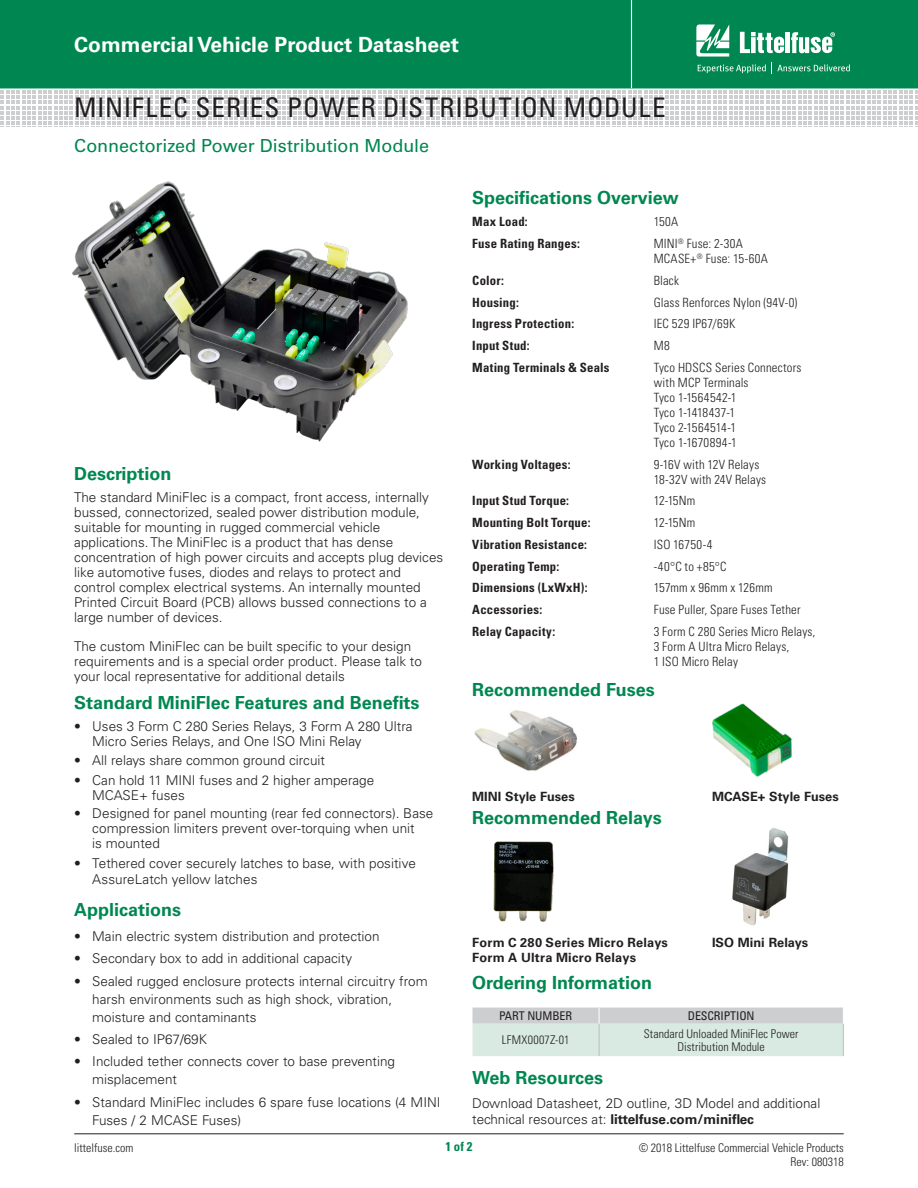
<style>
.page{position:relative;width:918px;height:1188px;background:#fff}
.page>*{position:absolute;margin:0;border:0;box-sizing:border-box;transform-origin:0 0}
.Head_Large{font:condensed 27px "Univers LT Std";letter-spacing:.03em;color:#231f20}
.t1{font:700 21px "Univers LT Std";color:#fff}
.Green_Subheads{font:700 18px "Univers LT Std";color:#008751}
.Head{font:18px "Univers LT Std";letter-spacing:-.005em;color:#008751}
.Body_text{font:300 13.5px/15px "Univers LT Std";color:#231f20}
.Specifications{font:300 condensed 12.75px/15px "Univers LT Std";letter-spacing:.015em;color:#231f20}
.Specifications-2{font:700 condensed 12.75px "Univers LT Std";letter-spacing:.015em;color:#231f20}
.Specifications-3{font:700 12.75px "Univers LT Std";letter-spacing:.02em;color:#231f20}
.Footnotes__7_21_2010{font:700 12.75px "Univers LT Std";color:#231f20}
.t2{font:700 condensed 12.75px "Univers LT Std";color:#008751}
.Chart_Body{font:300 condensed 12px/13.5px "Univers LT Std";color:#231f20;text-align:right}
.Chart_Body-2{font:condensed 12px "Univers LT Std";letter-spacing:-.01em;color:#231f20}
.Chart_Body-3{font:300 condensed 12px "Univers LT Std";letter-spacing:.025em;color:#231f20}
.s1{font-weight:700}
</style>
<div class="page">
<div style="left:0;top:0;width:918px;height:88px;background:#008751"></div>
<hr style="left:631px;top:0;width:1px;height:88px;background:#fff">
<hr style="left:74px;top:1134px;width:770px;height:1px;background:#231f20">
<svg style="left:1px;top:91px;width:917px;height:36px"></svg>
<svg style="left:696px;top:24px;width:33px;height:33px"></svg>
<hr style="left:786px;top:32px;width:4px;height:21px;background:#fff">
<svg style="left:791px;top:32px;width:44px;height:21px"></svg>
<svg style="left:740px;top:32px;width:44px;height:21px"></svg>
<svg style="left:698px;top:64px;width:68px;height:9px"></svg>
<svg style="left:772px;top:63px;width:78px;height:11px"></svg>
<img style="left:72px;top:181px;width:336px;height:261px">
<img style="left:474px;top:710px;width:103px;height:61px">
<img style="left:493px;top:841px;width:61px;height:81px">
<img style="left:712px;top:703px;width:80px;height:75px">
<img style="left:732px;top:828px;width:57px;height:98px">
<svg style="left:472px;top:1008px;width:372px;height:48px;background:#d4e1db"></svg>
<hr style="left:599px;top:1024px;width:1px;height:32px;background:#bcbdc0">
<hr style="left:843px;top:1024px;width:1px;height:32px;background:#bcbdc0">
<h2 class="t1" style="left:74px;top:32px;width:386px">Commercial Vehicle Product Datasheet</h2>
<p class="Head_Large" style="left:74px;top:91px;width:593px">MINIFLEC SERIES POWER DISTRIBUTION MODULE</p>
<p class="Head" style="left:74px;top:135px;width:356px">Connectorized Power Distribution Module</p>
<p class="Green_Subheads" style="left:74px;top:464px;width:99px">Description</p>
<p class="Body_text" style="left:74px;top:490px;width:371px">The standard MiniFlec is a compact, front access, internally bussed, connectorized, sealed power distribution module, suitable for mounting in rugged commercial vehicle applications. The MiniFlec is a product that has dense concentration of high power circuits and accepts plug devices like automotive fuses, diodes and relays to protect and control complex electrical systems. An internally mounted Printed Circuit Board (PCB) allows bussed connections to a large number of devices.</p>
<p class="Body_text" style="left:74px;top:638px;width:349px">The custom MiniFlec can be built specific to your design requirements and is a special order product. Please talk to your local representative for additional details</p>
<p class="Green_Subheads" style="left:74px;top:692px;width:347px">Standard MiniFlec Features and Benefits</p>
<p class="Body_text" style="left:92px;top:719px;width:322px;text-indent:-18px">• Uses 3 Form C 280 Series Relays, 3 Form A 280 Ultra<br>Micro Series Relays, and One ISO Mini Relay</p>
<p class="Body_text" style="left:74px;top:753px;width:252px">• All relays share common ground circuit</p>
<p class="Body_text" style="left:92px;top:772px;width:284px;text-indent:-18px">• Can hold 11 MINI fuses and 2 higher amperage<br>MCASE+ fuses</p>
<p class="Body_text" style="left:92px;top:806px;width:343px;text-indent:-18px">• Designed for panel mounting (rear fed connectors). Base compression limiters prevent over-torquing when unit<br>is mounted</p>
<p class="Body_text" style="left:92px;top:855px;width:325px;line-height:16.5px;text-indent:-18px">• Tethered cover securely latches to base, with positive<br>AssureLatch yellow latches</p>
<p class="Green_Subheads" style="left:74px;top:899px;width:109px">Applications</p>
<p class="Body_text" style="left:74px;top:929px;width:307px">• Main electric system distribution and protection</p>
<p class="Body_text" style="left:74px;top:951px;width:280px">• Secondary box to add in additional capacity</p>
<p class="Body_text" style="left:92px;top:972px;width:337px;line-height:18px;text-indent:-18px">• Sealed rugged enclosure protects internal circuitry from harsh environments such as high shock, vibration, moisture and contaminants</p>
<p class="Body_text" style="left:74px;top:1032px;width:134px">• Sealed to IP67/69K</p>
<p class="Body_text" style="left:92px;top:1053px;width:304px;line-height:18px;text-indent:-18px">• Included tether connects cover to base preventing misplacement</p>
<p class="Body_text" style="left:92px;top:1093px;width:350px;line-height:18px;text-indent:-18px">• Standard MiniFlec includes 6 spare fuse locations (4 MINI<br>Fuses / 2 MCASE Fuses)</p>
<p class="Green_Subheads" style="left:472px;top:187px;width:208px">Specifications Overview</p>
<p class="Specifications-2" style="left:472px;top:213px;width:57px">Max Load:</p>
<p class="Specifications" style="left:654px;top:214px;width:26px">150A</p>
<p class="Specifications-2" style="left:472px;top:236px;width:109px">Fuse Rating Ranges:</p>
<p class="Specifications" style="left:654px;top:236px;width:116px">MINI<sup>®</sup> Fuse: 2-30A<br>MCASE+<sup>®</sup> Fuse: 15-60A</p>
<p class="Specifications-2" style="left:472px;top:273px;width:33px">Color:</p>
<p class="Specifications" style="left:654px;top:273px;width:27px">Black</p>
<p class="Specifications-2" style="left:472px;top:294px;width:48px">Housing:</p>
<p class="Specifications" style="left:654px;top:295px;width:145px">Glass Renforces Nylon (94V-0)</p>
<p class="Specifications-2" style="left:472px;top:316px;width:104px">Ingress Protection:</p>
<p class="Specifications" style="left:654px;top:316px;width:83px">IEC 529 IP67/69K</p>
<p class="Specifications-2" style="left:472px;top:338px;width:59px">Input Stud:</p>
<p class="Specifications" style="left:654px;top:338px;width:17px">M8</p>
<p class="Specifications-2" style="left:472px;top:360px;width:139px">Mating Terminals &amp; Seals</p>
<p class="Specifications" style="left:654px;top:360px;width:149px">Tyco HDSCS Series Connectors with MCP Terminals<br>Tyco 1-1564542-1<br>Tyco 1-1418437-1<br>Tyco 2-1564514-1<br>Tyco 1-1670894-1</p>
<p class="Specifications-2" style="left:472px;top:456px;width:100px">Working Voltages:</p>
<p class="Specifications" style="left:654px;top:457px;width:114px">9-16V with 12V Relays<br>18-32V with 24V Relays</p>
<p class="Specifications-2" style="left:472px;top:493px;width:98px">Input Stud Torque:</p>
<p class="Specifications" style="left:654px;top:493px;width:43px">12-15Nm</p>
<p class="Specifications-2" style="left:472px;top:515px;width:120px">Mounting Bolt Torque:</p>
<p class="Specifications" style="left:654px;top:515px;width:43px">12-15Nm</p>
<p class="Specifications-2" style="left:472px;top:537px;width:116px">Vibration Resistance:</p>
<p class="Specifications" style="left:654px;top:537px;width:60px">ISO 16750-4</p>
<p class="Specifications-2" style="left:472px;top:558px;width:89px">Operating Temp:</p>
<p class="Specifications" style="left:654px;top:559px;width:74px">-40°C to +85°C</p>
<p class="Specifications-2" style="left:472px;top:580px;width:117px">Dimensions (LxWxH):</p>
<p class="Specifications" style="left:654px;top:580px;width:120px">157mm x 96mm x 126mm</p>
<p class="Specifications-2" style="left:472px;top:602px;width:71px">Accessories:</p>
<p class="Specifications" style="left:654px;top:602px;width:148px">Fuse Puller, Spare Fuses Tether</p>
<p class="Specifications-2" style="left:472px;top:624px;width:84px">Relay Capacity:</p>
<p class="Specifications" style="left:654px;top:624px;width:163px">3 Form C 280 Series Micro Relays,<br>3 Form A Ultra Micro Relays,<br>1 ISO Micro Relay</p>
<p class="Green_Subheads" style="left:472px;top:679px;width:184px">Recommended Fuses</p>
<p class="Footnotes__7_21_2010" style="left:472px;top:789px;width:104px">MINI Style Fuses</p>
<p class="Green_Subheads" style="left:472px;top:807px;width:191px">Recommended Relays</p>
<p class="Specifications-3" style="left:472px;top:935px;width:197px">Form C 280 Series Micro Relays</p>
<p class="Specifications-3" style="left:472px;top:950px;width:165px">Form A Ultra Micro Relays</p>
<p class="Green_Subheads" style="left:472px;top:973px;width:181px">Ordering Information</p>
<p class="Footnotes__7_21_2010" style="left:712px;top:789px;width:128px">MCASE+ Style Fuses</p>
<p class="Footnotes__7_21_2010" style="left:712px;top:935px;width:98px">ISO Mini Relays</p>
<p class="Chart_Body-2" style="left:499px;top:1008px;width:75px">PART NUMBER</p>
<p class="Chart_Body-2" style="left:688px;top:1008px;width:68px">DESCRIPTION</p>
<p class="Chart_Body-3" style="left:502px;top:1033px;width:69px">LFMX0007Z-01</p>
<p class="Chart_Body" style="left:644px;top:1027px;width:156px">Standard Unloaded MiniFlec Power</p>
<p class="Chart_Body" style="left:678px;top:1040px;width:89px">Distribution Module</p>
<p class="Green_Subheads" style="left:472px;top:1067px;width:132px">Web Resources</p>
<p class="Body_text" style="left:472px;top:1094px;width:350px;line-height:16.5px">Download Datasheet, 2D outline, 3D Model and additional technical resources at: <span class="s1">littelfuse.com/miniflec</span></p>
<p class="Chart_Body" style="left:74px;top:1141px;width:61px">littelfuse.com</p>
<p class="t2" style="left:445px;top:1139px;width:29px">1 of 2</p>
<p class="Chart_Body" style="left:639px;top:1141px;width:207px">© 2018 Littelfuse Commercial Vehicle Products<br>Rev: 080318</p>
</div>
